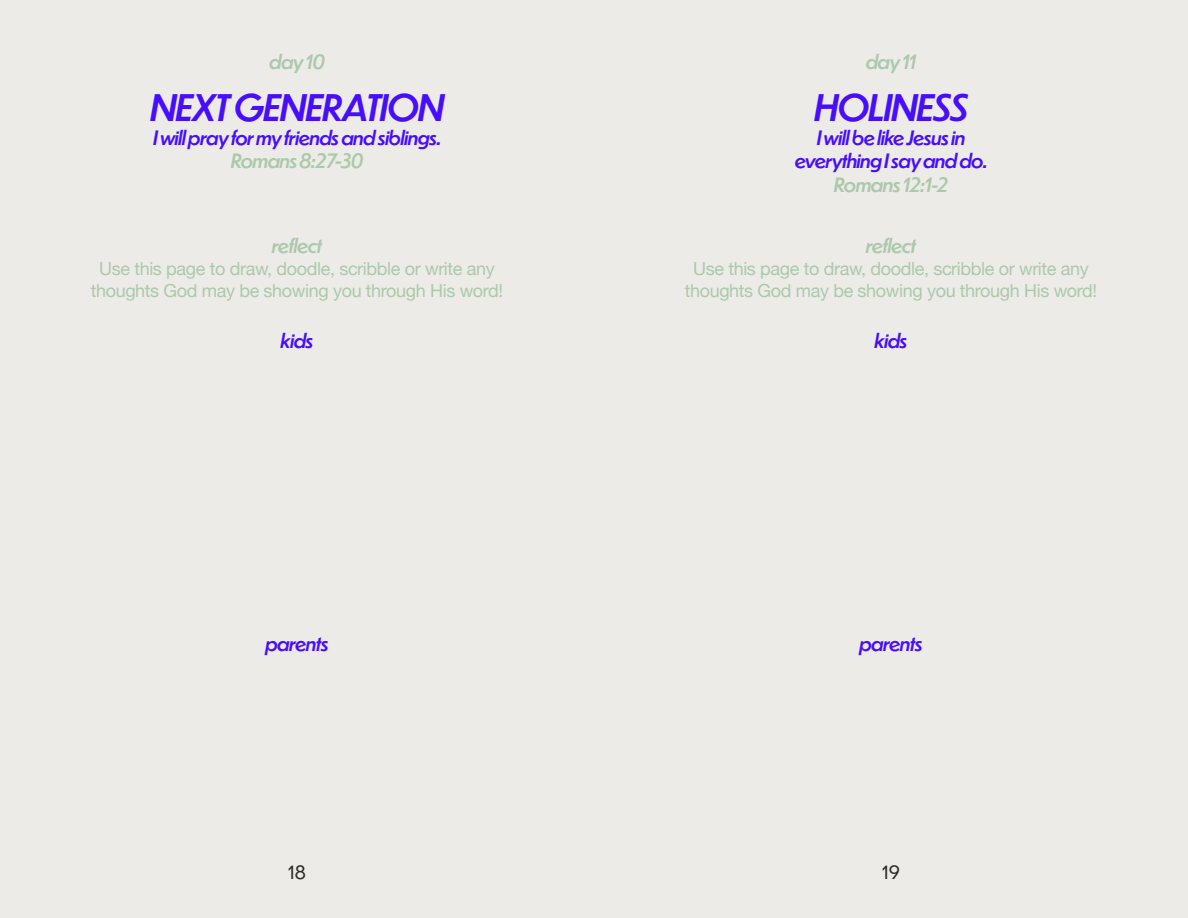
<style>
.page{position:relative;width:1188px;height:918px;background:#edebe8}
.page>*{position:absolute;margin:0;border:0;box-sizing:border-box;transform-origin:0 0}
.t1{font:italic 500 36px "Dunbar Text";letter-spacing:-.06em;color:#470dff}
.t2{font:italic 500 19.5px/23.4px "Dunbar Text";letter-spacing:-.06em;color:#470dff;text-align:center}
.t3{font:italic 500 19.5px "Dunbar Text";letter-spacing:-.06em;color:#abc9ab}
.t4{font:18px/22.2px "Helvetica Neue";letter-spacing:-.02em;color:#abc9ab;text-align:center}
.t5{font:18px "Dunbar Text";color:#2e2b2b}
</style>
<div class="page">
<p class="t3" style="left:269px;top:48px;width:58px">day 10</p>
<h1 class="t1" style="left:149px;top:82px;width:297px">NEXT GENERATION</h1>
<p class="t2" style="left:153px;top:125px;width:290px">I will pray for my friends and siblings.</p>
<p class="t3" style="left:230px;top:147px;width:135px">Romans 8:27-30</p>
<p class="t3" style="left:272px;top:231px;width:52px">reflect</p>
<p class="t4" style="left:91px;top:259px;width:414px">Use this page to draw, doodle, scribble or write any thoughts God may be showing you through His word!</p>
<p class="t3" style="left:865px;top:48px;width:53px">day 11</p>
<h1 class="t1" style="left:814px;top:82px;width:156px">HOLINESS</h1>
<p class="t2" style="left:795px;top:125px;width:195px">I will be like Jesus in everything I say and do.</p>
<p class="t3" style="left:834px;top:170px;width:116px">Romans 12:1-2</p>
<p class="t3" style="left:866px;top:231px;width:52px">reflect</p>
<p class="t4" style="left:685px;top:259px;width:414px">Use this page to draw, doodle, scribble or write any thoughts God may be showing you through His word!</p>
<p class="t2" style="left:280px;top:328px;width:35px">kids</p>
<p class="t2" style="left:874px;top:328px;width:35px">kids</p>
<p class="t2" style="left:265px;top:632px;width:65px">parents</p>
<p class="t2" style="left:859px;top:632px;width:65px">parents</p>
<p class="t5" style="left:288px;top:859px;width:20px">18</p>
<p class="t5" style="left:882px;top:859px;width:20px">19</p>
</div>
